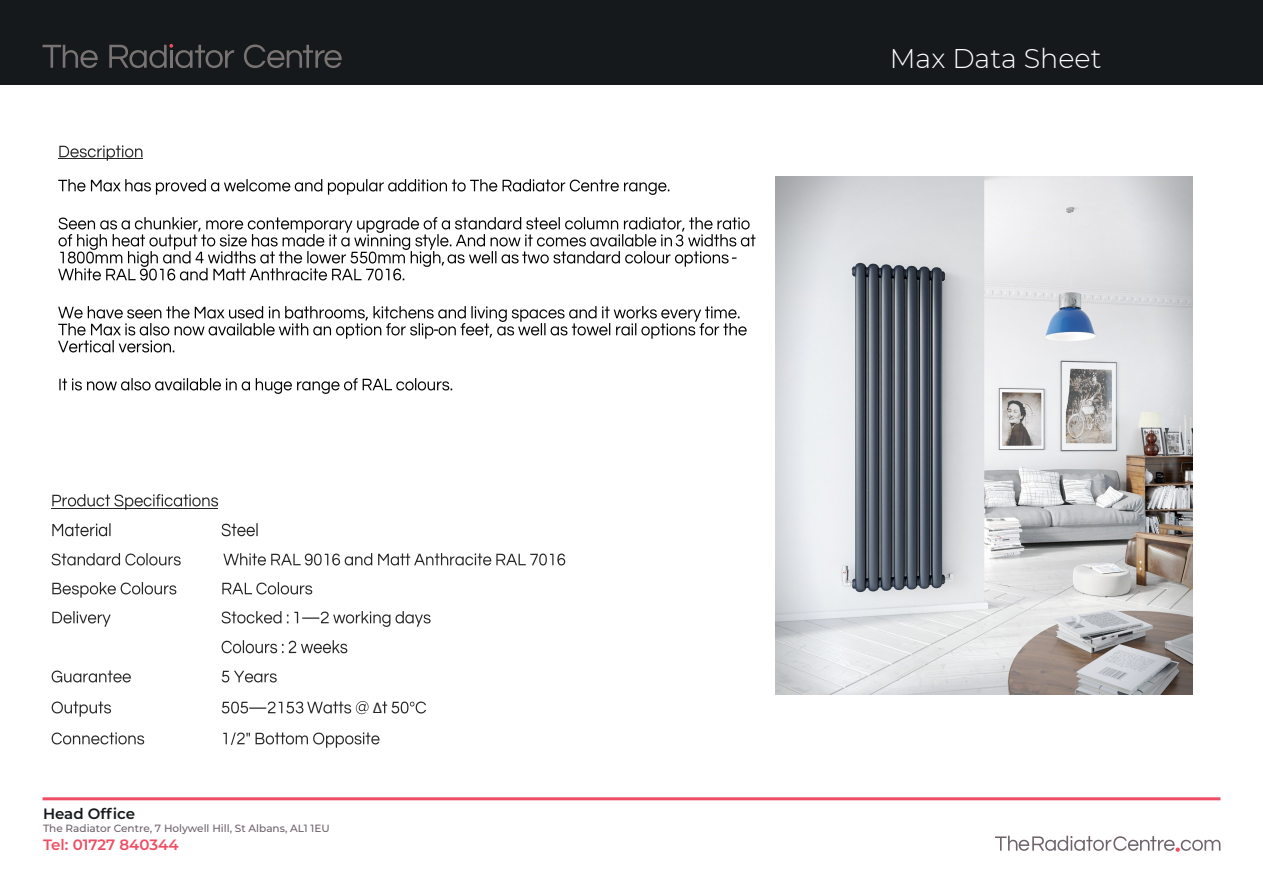
<style>
.page{position:relative;width:1263px;height:893px;background:#fff}
.page>*{position:absolute;margin:0;border:0;box-sizing:border-box;transform-origin:0 0}
.t1{font:300 27px "Montserrat";color:#fff}
.t2{font:16.5px "Calibri";color:#262626}
.t3{font:600 15px "Montserrat";color:#ef4d63}
.t4{font:600 15px "Montserrat";color:#15191c}
.t5{font:500 10.5px "Montserrat";color:#6d616a}
</style>
<div class="page">
<div style="left:0;top:0;width:1263px;height:85px;background:#15191c"></div>
<svg style="left:995px;top:836px;width:225px;height:16px"></svg>
<svg style="left:244px;top:44px;width:98px;height:24px"></svg>
<svg style="left:43px;top:45px;width:55px;height:23px"></svg>
<svg style="left:109px;top:44px;width:125px;height:24px"></svg>
<hr style="left:43px;top:797px;width:1177px;height:3px;background:#ef4d63">
<img style="left:59px;top:145px;width:84px;height:15px">
<hr style="left:59px;top:158px;width:84px;height:1px;background:#262626">
<img style="left:59px;top:179px;width:611px;height:16px">
<img style="left:59px;top:217px;width:691px;height:15px">
<img style="left:59px;top:232px;width:617px;height:17px">
<img style="left:676px;top:234px;width:80px;height:13px">
<img style="left:60px;top:249px;width:388px;height:18px">
<img style="left:448px;top:251px;width:71px;height:13px">
<img style="left:522px;top:251px;width:207px;height:16px">
<img style="left:59px;top:268px;width:346px;height:13px">
<img style="left:59px;top:306px;width:681px;height:15px">
<img style="left:59px;top:321px;width:688px;height:18px">
<img style="left:433px;top:321px;width:12px;height:18px">
<img style="left:59px;top:340px;width:116px;height:13px">
<img style="left:59px;top:378px;width:394px;height:16px">
<img style="left:52px;top:494px;width:167px;height:16px">
<hr style="left:51px;top:508px;width:167px;height:1px;background:#262626">
<img style="left:52px;top:523px;width:59px;height:14px">
<img style="left:221px;top:523px;width:37px;height:14px">
<img style="left:51px;top:553px;width:515px;height:13px">
<img style="left:52px;top:582px;width:125px;height:16px">
<img style="left:222px;top:582px;width:91px;height:13px">
<img style="left:52px;top:611px;width:59px;height:16px">
<img style="left:221px;top:611px;width:68px;height:13px">
<img style="left:294px;top:611px;width:5px;height:13px">
<img style="left:302px;top:614px;width:19px;height:9px">
<img style="left:321px;top:611px;width:8px;height:13px">
<img style="left:333px;top:611px;width:98px;height:16px">
<img style="left:221px;top:640px;width:127px;height:14px">
<img style="left:51px;top:670px;width:80px;height:13px">
<img style="left:221px;top:670px;width:56px;height:13px">
<img style="left:51px;top:701px;width:60px;height:16px">
<img style="left:221px;top:701px;width:27px;height:13px">
<img style="left:248px;top:707px;width:19px;height:3px">
<img style="left:267px;top:701px;width:37px;height:13px">
<img style="left:307px;top:701px;width:119px;height:14px">
<img style="left:51px;top:732px;width:94px;height:13px">
<img style="left:223px;top:732px;width:157px;height:15px">
<img style="left:775px;top:176px;width:417px;height:518px">
<p class="t4" style="left:43px;top:803px;width:94px">Head Office</p>
<p class="t5" style="left:43px;top:821px;width:288px">The Radiator Centre, 7 Holywell Hill, St Albans, AL1 1EU</p>
<p class="t3" style="left:43px;top:834px;width:137px">Tel: 01727 840344</p>
<h2 class="t2" style="left:373px;top:701px;width:11px">Δ</h2>
<p class="t1" style="left:890px;top:40px;width:213px">Max Data Sheet</p>
</div>
